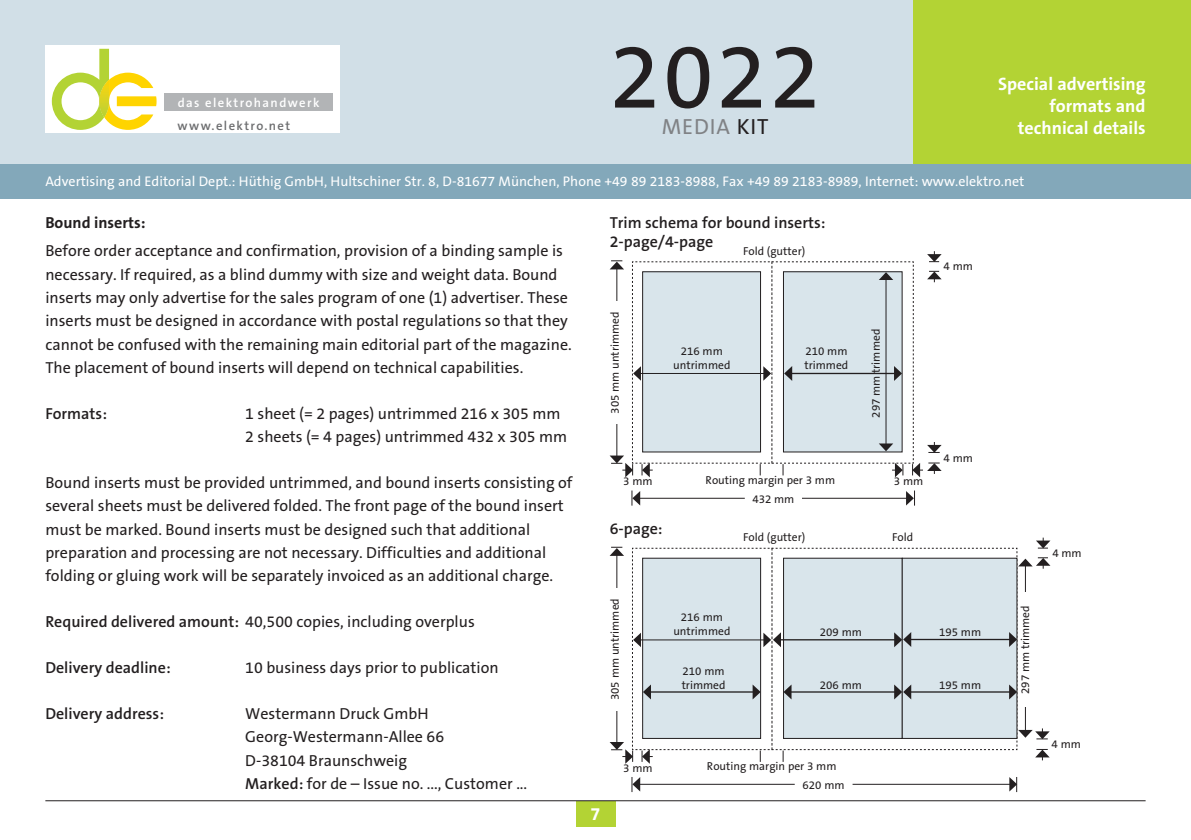
<style>
.page{position:relative;width:1191px;height:840px;background:#fff}
.page>*{position:absolute;margin:0;border:0;box-sizing:border-box;transform-origin:0 0}
.t1{font:92px "The Sans Os F";color:#231f20}
.t2{font:22px "The Sans Os F";letter-spacing:.04em;color:#808285}
.t3{font:700 18px/22px "The Sans Os F";color:#fff;text-align:right}
.t4{font:16px/23.2px "The Sans Os F";color:#231f20}
.t5{font:600 16px/19.2px "The Sans Os F";color:#231f20}
.t6{font:700 16px "The Sans Os F";color:#231f20}
.t7{font:14px "The Sans Os F";color:#fff}
.t8{font:600 12.8px "The Sans Os F";letter-spacing:.11em;color:#fff}
.t9{font:600 12.8px "The Sans Os F";letter-spacing:.11em;color:#6d6e70}
.t10{font:11.6px/13.8px "The Sans Os F";color:#231f20}
.s1{color:#231f20}
.s2{font-weight:600}
</style>
<div class="page">
<div style="left:0;top:0;width:1191px;height:164px;background:#d1dfe7"></div>
<div style="left:913px;top:0;width:278px;height:198px;background:#b3d334"></div>
<div style="left:575px;top:800px;width:40px;height:25px;background:#b3d334"></div>
<hr style="left:45px;top:799px;width:1100px;height:1px;background:#231f20">
<div style="left:0;top:164px;width:1191px;height:34px;background:#83a8ba"></div>
<div style="left:45px;top:45px;width:295px;height:88px;background:#fff"></div>
<div style="left:164px;top:93px;width:169px;height:17px;background:#b2b4b6"></div>
<svg style="left:52px;top:49px;width:105px;height:81px"></svg>
<hr style="left:639px;top:497px;width:268px;height:1px;background:#231f20">
<div style="left:745px;top:493px;width:56px;height:12px;background:#fff"></div>
<svg style="left:631px;top:490px;width:9px;height:15px"></svg>
<svg style="left:906px;top:490px;width:9px;height:15px"></svg>
<svg style="left:609px;top:251px;width:332px;height:226px"></svg>
<hr style="left:639px;top:783px;width:371px;height:1px;background:#231f20">
<div style="left:795px;top:779px;width:57px;height:14px;background:#fff"></div>
<svg style="left:631px;top:777px;width:9px;height:14px"></svg>
<svg style="left:1009px;top:777px;width:8px;height:14px"></svg>
<svg style="left:609px;top:537px;width:441px;height:226px"></svg>
<p class="t8" style="left:178px;top:96px;width:143px">das elektrohandwerk</p>
<p class="t9" style="left:178px;top:119px;width:114px">www.elektro.net</p>
<h1 class="t1" style="left:609px;top:31px;width:212px">2022</h1>
<h2 class="t2" style="left:662px;top:115px;width:108px">MEDIA <span class="s1">KIT</span></h2>
<p class="t3" style="left:998px;top:74px;width:149px">Special advertising formats and technical details</p>
<p class="t7" style="left:45px;top:174px;width:980px">Advertising and Editorial Dept.: Hüthig GmbH, Hultschiner Str. 8, D-81677 München, Phone +49 89 2183-8988, Fax +49 89 2183-8989, Internet: www.elektro.net</p>
<p class="t6" style="left:45px;top:214px;width:102px">Bound inserts:</p>
<p class="t4" style="left:45px;top:240px;width:528px">Before order acceptance and confirmation, provision of a binding sample is necessary. If required, as a blind dummy with size and weight data. Bound inserts may only advertise for the sales program of one (1) advertiser. These inserts must be designed in accordance with postal regulations so that they cannot be confused with the remaining main editorial part of the magazine.<br>The placement of bound inserts will depend on technical capabilities.</p>
<p class="t5" style="left:45px;top:404px;width:63px">Formats:</p>
<p class="t4" style="left:245px;top:402px;width:323px">1 sheet (= 2 pages) untrimmed 216 x 305 mm<br>2 sheets (= 4 pages) untrimmed 432 x 305 mm</p>
<p class="t4" style="left:45px;top:471px;width:529px">Bound inserts must be provided untrimmed, and bound inserts consisting of several sheets must be delivered folded. The front page of the bound insert must be marked. Bound inserts must be designed such that additional preparation and processing are not necessary. Difficulties and additional folding or gluing work will be separately invoiced as an additional charge.</p>
<p class="t4" style="left:45px;top:610px;width:431px"><span class="s2">Required delivered amount:</span> 40,500 copies, including overplus</p>
<p class="t5" style="left:45px;top:658px;width:127px">Delivery deadline:</p>
<p class="t4" style="left:245px;top:656px;width:255px">10 business days prior to publication</p>
<p class="t5" style="left:45px;top:704px;width:120px">Delivery address:</p>
<p class="t4" style="left:245px;top:702px;width:283px">Westermann Druck GmbH<br>Georg-Westermann-Allee 66<br>D-38104 Braunschweig<br><span class="s2">Marked:</span> for de – Issue no. ..., Customer ...</p>
<p class="t5" style="left:609px;top:213px;width:217px">Trim schema for bound inserts:<br>2-page/4-page</p>
<p class="t10" style="left:743px;top:244px;width:64px">Fold (gutter)</p>
<p class="t10" style="left:608px;top:413px;width:103px;rotate:-90deg">305 mm untrimmed</p>
<p class="t10" style="left:673px;top:344px;width:59px;text-align:center">216 mm untrimmed</p>
<p class="t10" style="left:804px;top:344px;width:45px">210 mm trimmed</p>
<p class="t10" style="left:869px;top:417px;width:90px;rotate:-90deg">297 mm trimmed</p>
<p class="t10" style="left:623px;top:474px;width:31px">3 mm</p>
<p class="t10" style="left:705px;top:473px;width:131px">Routing margin per 3 mm</p>
<p class="t10" style="left:894px;top:474px;width:31px">3 mm</p>
<p class="t5" style="left:609px;top:519px;width:54px">6-page:</p>
<p class="t10" style="left:752px;top:492px;width:44px">432 mm</p>
<p class="t10" style="left:743px;top:530px;width:64px">Fold (gutter)</p>
<p class="t10" style="left:892px;top:530px;width:23px">Fold</p>
<p class="t10" style="left:943px;top:260px;width:31px">4 mm</p>
<p class="t10" style="left:943px;top:451px;width:31px">4 mm</p>
<p class="t10" style="left:608px;top:699px;width:103px;rotate:-90deg">305 mm untrimmed</p>
<p class="t10" style="left:673px;top:610px;width:59px;text-align:center">216 mm untrimmed</p>
<p class="t10" style="left:681px;top:664px;width:45px">210 mm trimmed</p>
<p class="t10" style="left:820px;top:625px;width:44px">209 mm</p>
<p class="t10" style="left:939px;top:625px;width:44px">195 mm</p>
<p class="t10" style="left:820px;top:678px;width:44px">206 mm</p>
<p class="t10" style="left:939px;top:678px;width:44px">195 mm</p>
<p class="t3" style="left:590px;top:803px;width:11px">7</p>
<p class="t10" style="left:623px;top:761px;width:31px">3 mm</p>
<p class="t10" style="left:707px;top:759px;width:131px">Routing margin per 3 mm</p>
<p class="t10" style="left:802px;top:777px;width:44px">620 mm</p>
<p class="t10" style="left:1019px;top:693px;width:90px;rotate:-90deg">297 mm trimmed</p>
<p class="t10" style="left:1052px;top:546px;width:31px">4 mm</p>
<p class="t10" style="left:1051px;top:737px;width:31px">4 mm</p>
</div>
